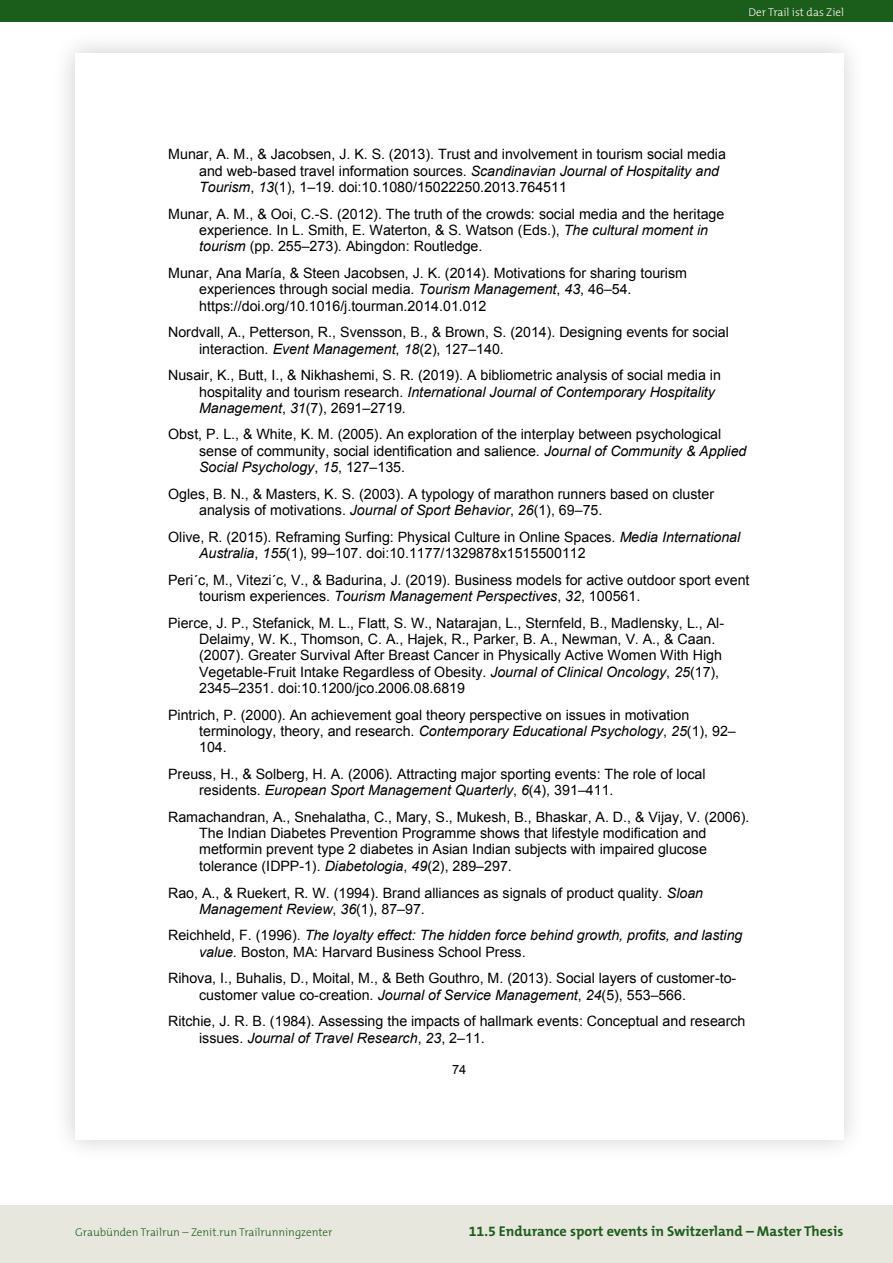
<style>
.page{position:relative;width:893px;height:1263px;background:#fff}
.page>*{position:absolute;margin:0;border:0;box-sizing:border-box;transform-origin:0 0}
.t1{font:14.25px/16.4px "Arial";color:#000}
.t2{font:italic 14.25px/16.4px "Arial";color:#000}
.t3{font:700 14.25px "The Mix B7";color:#1b5d1b}
.t4{font:12.9px "Arial";color:#000}
.t5{font:300 11.25px "The Mix B3";color:#1b5d1b}
.t6{font:300 11.25px "The Mix B3";color:#fff}
.s1{font-style:italic}
.s2{font-style:normal}
</style>
<div class="page">
<div style="left:0;top:1205px;width:893px;height:58px;background:#e8e7de"></div>
<div style="left:0;top:0;width:893px;height:21px;background:#1b5d1b"></div>
<div style="left:51px;top:29px;width:816px;height:1134px;background:#000;opacity:.2"></div>
<div style="left:75px;top:53px;width:768px;height:1086px;background:#fff"></div>
<p class="t6" style="left:748px;top:6px;width:97px">Der Trail ist das Ziel</p>
<p class="t1" style="left:199px;top:146px;width:528px;text-indent:-31px">Munar, A. M., &amp; Jacobsen, J. K. S. (2013). Trust and involvement in tourism social media and web-based travel information sources. <span class="s1">Scandinavian Journal of Hospitality and<br>Tourism</span>, <span class="s1">13</span>(1), 1–19. doi:10.1080/15022250.2013.764511</p>
<p class="t1" style="left:199px;top:206px;width:527px;text-indent:-31px">Munar, A. M., &amp; Ooi, C.-S. (2012). The truth of the crowds: social media and the heritage experience. In L. Smith, E. Waterton, &amp; S. Watson (Eds.), <span class="s1">The cultural moment in tourism</span> (pp. 255–273). Abingdon: Routledge.</p>
<p class="t1" style="left:199px;top:265px;width:489px;text-indent:-31px">Munar, Ana María, &amp; Steen Jacobsen, J. K. (2014). Motivations for sharing tourism experiences through social media. <span class="s1">Tourism Management</span>, <span class="s1">43</span>, 46–54. https://doi.org/10.1016/j.tourman.2014.01.012</p>
<p class="t1" style="left:199px;top:324px;width:531px;text-indent:-31px">Nordvall, A., Petterson, R., Svensson, B., &amp; Brown, S. (2014). Designing events for social interaction. <span class="s1">Event Management</span>, <span class="s1">18</span>(2), 127–140.</p>
<p class="t1" style="left:199px;top:367px;width:523px;text-indent:-31px">Nusair, K., Butt, I., &amp; Nikhashemi, S. R. (2019). A bibliometric analysis of social media in hospitality and tourism research. <span class="s1">International Journal of Contemporary Hospitality<br>Management</span>, <span class="s1">31</span>(7), 2691–2719.</p>
<p class="t1" style="left:199px;top:426px;width:549px;text-indent:-31px">Obst, P. L., &amp; White, K. M. (2005). An exploration of the interplay between psychological sense of community, social identification and salience. <span class="s1">Journal of Community &amp; Applied<br>Social Psychology</span>, <span class="s1">15</span>, 127–135.</p>
<p class="t1" style="left:199px;top:486px;width:516px;text-indent:-31px">Ogles, B. N., &amp; Masters, K. S. (2003). A typology of marathon runners based on cluster analysis of motivations. <span class="s1">Journal of Sport Behavior</span>, <span class="s1">26</span>(1), 69–75.</p>
<p class="t1" style="left:199px;top:529px;width:543px;text-indent:-31px">Olive, R. (2015). Reframing Surfing: Physical Culture in Online Spaces. <span class="s1">Media International<br>Australia</span>, <span class="s1">155</span>(1), 99–107. doi:10.1177/1329878x1515500112</p>
<p class="t1" style="left:199px;top:572px;width:552px;text-indent:-31px">Peri´c, M., Vitezi´c, V., &amp; Badurina, J. (2019). Business models for active outdoor sport event tourism experiences. <span class="s1">Tourism Management Perspectives</span>, <span class="s1">32</span>, 100561.</p>
<p class="t1" style="left:199px;top:615px;width:527px;text-indent:-31px">Pierce, J. P., Stefanick, M. L., Flatt, S. W., Natarajan, L., Sternfeld, B., Madlensky, L., Al-Delaimy, W. K., Thomson, C. A., Hajek, R., Parker, B. A., Newman, V. A., &amp; Caan. (2007). Greater Survival After Breast Cancer in Physically Active Women With High Vegetable-Fruit Intake Regardless of Obesity. <span class="s1">Journal of Clinical Oncology</span>, <span class="s1">25</span>(17), 2345–2351. doi:10.1200/jco.2006.08.6819</p>
<p class="t1" style="left:199px;top:706px;width:538px;text-indent:-31px">Pintrich, P. (2000). An achievement goal theory perspective on issues in motivation terminology, theory, and research. <span class="s1">Contemporary Educational Psychology</span>, <span class="s1">25</span>(1), 92–<br>104.</p>
<p class="t1" style="left:199px;top:766px;width:508px;text-indent:-31px">Preuss, H., &amp; Solberg, H. A. (2006). Attracting major sporting events: The role of local residents. <span class="s1">European Sport Management Quarterly</span>, <span class="s1">6</span>(4), 391–411.</p>
<p class="t1" style="left:199px;top:809px;width:552px;text-indent:-31px">Ramachandran, A., Snehalatha, C., Mary, S., Mukesh, B., Bhaskar, A. D., &amp; Vijay, V. (2006).<br>The Indian Diabetes Prevention Programme shows that lifestyle modification and metformin prevent type 2 diabetes in Asian Indian subjects with impaired glucose tolerance (IDPP-1). <span class="s1">Diabetologia</span>, <span class="s1">49</span>(2), 289–297.</p>
<p class="t1" style="left:199px;top:884px;width:505px;text-indent:-31px">Rao, A., &amp; Ruekert, R. W. (1994). Brand alliances as signals of product quality. <span class="s1">Sloan<br>Management Review</span>, <span class="s1">36</span>(1), 87–97.</p>
<p class="t2" style="left:199px;top:927px;width:545px;text-indent:-31px"><span class="s2">Reichheld, F. (1996).</span> The loyalty effect: The hidden force behind growth, profits, and lasting value. <span class="s2">Boston, MA: Harvard Business School Press.</span></p>
<p class="t1" style="left:199px;top:970px;width:539px;text-indent:-31px">Rihova, I., Buhalis, D., Moital, M., &amp; Beth Gouthro, M. (2013). Social layers of customer-to&shy;customer value co-creation. <span class="s1">Journal of Service Management</span>, <span class="s1">24</span>(5), 553–566.</p>
<p class="t1" style="left:199px;top:1013px;width:548px;text-indent:-31px">Ritchie, J. R. B. (1984). Assessing the impacts of hallmark events: Conceptual and research issues. <span class="s1">Journal of Travel Research</span>, <span class="s1">23</span>, 2–11.</p>
<p class="t4" style="left:452px;top:1061px;width:16px">74</p>
<p class="t5" style="left:75px;top:1226px;width:259px">Graubünden Trailrun – Zenit.run Trailrunningzenter</p>
<p class="t3" style="left:469px;top:1223px;width:376px">11.5 Endurance sport events in Switzerland – Master Thesis</p>
</div>
